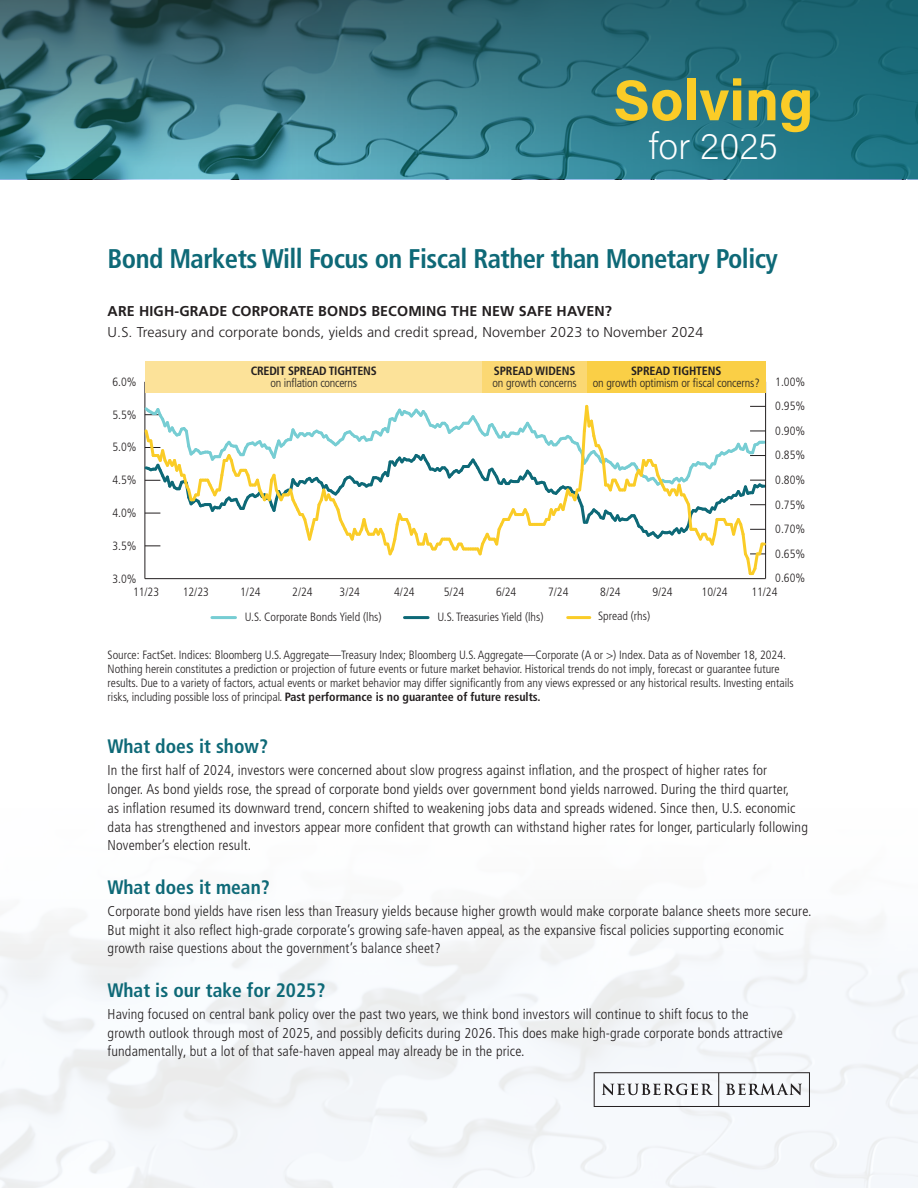
<style>
.page{position:relative;width:918px;height:1188px;background:#fff}
.page>*{position:absolute;margin:0;border:0;box-sizing:border-box;transform-origin:0 0}
.t1{font:700 57.45px "Acumin Pro";color:#facc27}
.t2{font:200 37.35px "Acumin Pro";color:#fff}
.t3{font:700 condensed 27px "Frutiger LT Pro";letter-spacing:-.02em;color:#0e6977}
.Para_Headline{font:700 condensed 19.5px "Frutiger LT Pro";color:#0e6977}
.Body_Text{font:300 condensed 14.25px/18.8px "Frutiger LT Pro";letter-spacing:.01em;color:#231f20}
.t4{font:300 14.25px "Frutiger LT Pro";letter-spacing:.01em;color:#231f20}
.t5{font:700 14.25px "Frutiger LT Pro";letter-spacing:.01em;color:#231f20}
.t6{font:300 condensed 12px/14.2px "Frutiger LT Pro";color:#231f20}
.t7{font:700 condensed 12px/12px "Frutiger LT Pro";letter-spacing:-.02em;color:#231f20;text-align:center}
.s1{font-weight:300}
.s2{font-weight:700}
</style>
<div class="page">
<svg style="left:0;top:0;width:918px;height:179px;background:#357784"></svg>
<svg style="left:594px;top:1072px;width:216px;height:35px"></svg>
<hr style="left:145px;top:578px;width:621px;height:1px;background:#231f20">
<hr style="left:145px;top:382px;width:1px;height:197px;background:#231f20">
<hr style="left:212px;top:616px;width:24px;height:3px;background:#76cdd3">
<hr style="left:405px;top:616px;width:23px;height:3px;background:#0d6977">
<hr style="left:765px;top:382px;width:1px;height:196px;background:#231f20">
<hr style="left:568px;top:616px;width:22px;height:3px;background:#facc27">
<svg style="left:144px;top:403px;width:622px;height:175px"></svg>
<div style="left:145px;top:361px;width:337px;height:32px;background:#fce299"></div>
<div style="left:482px;top:361px;width:105px;height:32px;background:#fbd873"></div>
<div style="left:587px;top:361px;width:178px;height:32px;background:#facf46"></div>
<h1 class="t1" style="left:613px;top:60px;width:202px">Solving</h1>
<h2 class="t2" style="left:649px;top:120px;width:131px">for 2025</h2>
<p class="t3" style="left:108px;top:243px;width:672px">Bond Markets Will Focus on Fiscal Rather than Monetary Policy</p>
<p class="t5" style="left:108px;top:303px;width:506px">ARE HIGH-GRADE CORPORATE BONDS BECOMING THE NEW SAFE HAVEN?</p>
<p class="t4" style="left:108px;top:324px;width:597px">U.S. Treasury and corporate bonds, yields and credit spread, November 2023 to November 2024</p>
<p class="t6" style="left:113px;top:375px;width:26px">6.0%</p>
<p class="t6" style="left:113px;top:408px;width:26px">5.5%</p>
<p class="t6" style="left:113px;top:440px;width:26px">5.0%</p>
<p class="t6" style="left:113px;top:473px;width:26px">4.5%</p>
<p class="t6" style="left:113px;top:506px;width:26px">4.0%</p>
<p class="t6" style="left:113px;top:539px;width:26px">3.5%</p>
<p class="t6" style="left:113px;top:571px;width:26px">3.0%</p>
<p class="t7" style="left:251px;top:365px;width:128px">CREDIT SPREAD TIGHTENS <span class="s1">on inflation concerns</span></p>
<p class="t6" style="left:493px;top:365px;width:86px;line-height:12px"><span class="s2">SPREAD WIDENS </span>on growth concerns</p>
<p class="t6" style="left:593px;top:365px;width:168px;line-height:12px;text-align:center"><span class="s2">SPREAD TIGHTENS<br></span>on growth optimism or fiscal concerns?</p>
<p class="t6" style="left:775px;top:375px;width:31px">1.00%</p>
<p class="t6" style="left:775px;top:399px;width:31px">0.95%</p>
<p class="t6" style="left:775px;top:424px;width:31px">0.90%</p>
<p class="t6" style="left:775px;top:448px;width:31px">0.85%</p>
<p class="t6" style="left:775px;top:473px;width:31px">0.80%</p>
<p class="t6" style="left:775px;top:498px;width:31px">0.75%</p>
<p class="t6" style="left:775px;top:522px;width:31px">0.70%</p>
<p class="t6" style="left:775px;top:547px;width:31px">0.65%</p>
<p class="t6" style="left:775px;top:571px;width:31px">0.60%</p>
<p class="t6" style="left:133px;top:584px;width:28px">11/23</p>
<p class="t6" style="left:183px;top:584px;width:28px">12/23</p>
<p class="t6" style="left:240px;top:584px;width:22px">1/24</p>
<p class="t6" style="left:292px;top:584px;width:22px">2/24</p>
<p class="t6" style="left:340px;top:584px;width:22px">3/24</p>
<p class="t6" style="left:394px;top:584px;width:22px">4/24</p>
<p class="t6" style="left:444px;top:584px;width:22px">5/24</p>
<p class="t6" style="left:496px;top:584px;width:22px">6/24</p>
<p class="t6" style="left:548px;top:584px;width:22px">7/24</p>
<p class="t6" style="left:600px;top:584px;width:22px">8/24</p>
<p class="t6" style="left:652px;top:584px;width:22px">9/24</p>
<p class="t6" style="left:702px;top:584px;width:28px">10/24</p>
<p class="t6" style="left:751px;top:584px;width:28px">11/24</p>
<p class="t6" style="left:245px;top:610px;width:138px">U.S. Corporate Bonds Yield (lhs)</p>
<p class="t6" style="left:437px;top:610px;width:107px">U.S. Treasuries Yield (lhs)</p>
<p class="t6" style="left:598px;top:609px;width:54px">Spread (rhs)</p>
<p class="t6" style="left:108px;top:647px;width:688px">Source: FactSet. Indices: Bloomberg U.S. Aggregate—Treasury Index; Bloomberg U.S. Aggregate—Corporate (A or &gt;) Index. Data as of November 18, 2024.<br>Nothing herein constitutes a prediction or projection of future events or future market behavior. Historical trends do not imply, forecast or guarantee future results. Due to a variety of factors, actual events or market behavior may differ significantly from any views expressed or any historical results. Investing entails risks, including possible loss of principal. <span class="s2">Past performance is no guarantee of future results.</span></p>
<p class="Para_Headline" style="left:108px;top:735px;width:162px">What does it show?</p>
<p class="Body_Text" style="left:108px;top:761px;width:702px">In the first half of 2024, investors were concerned about slow progress against inflation, and the prospect of higher rates for<br>longer. As bond yields rose, the spread of corporate bond yields over government bond yields narrowed. During the third quarter,<br>as inflation resumed its downward trend, concern shifted to weakening jobs data and spreads widened. Since then, U.S. economic data has strengthened and investors appear more confident that growth can withstand higher rates for longer, particularly following November’s election result.</p>
<p class="Para_Headline" style="left:108px;top:876px;width:164px">What does it mean?</p>
<p class="Body_Text" style="left:108px;top:902px;width:705px">Corporate bond yields have risen less than Treasury yields because higher growth would make corporate balance sheets more secure.<br>But might it also reflect high-grade corporate’s growing safe-haven appeal, as the expansive fiscal policies supporting economic growth raise questions about the government’s balance sheet?</p>
<p class="Para_Headline" style="left:108px;top:979px;width:219px">What is our take for 2025?</p>
<p class="Body_Text" style="left:108px;top:1005px;width:677px">Having focused on central bank policy over the past two years, we think bond investors will continue to shift focus to the growth outlook through most of 2025, and possibly deficits during 2026. This does make high-grade corporate bonds attractive fundamentally, but a lot of that safe-haven appeal may already be in the price.</p>
</div>
